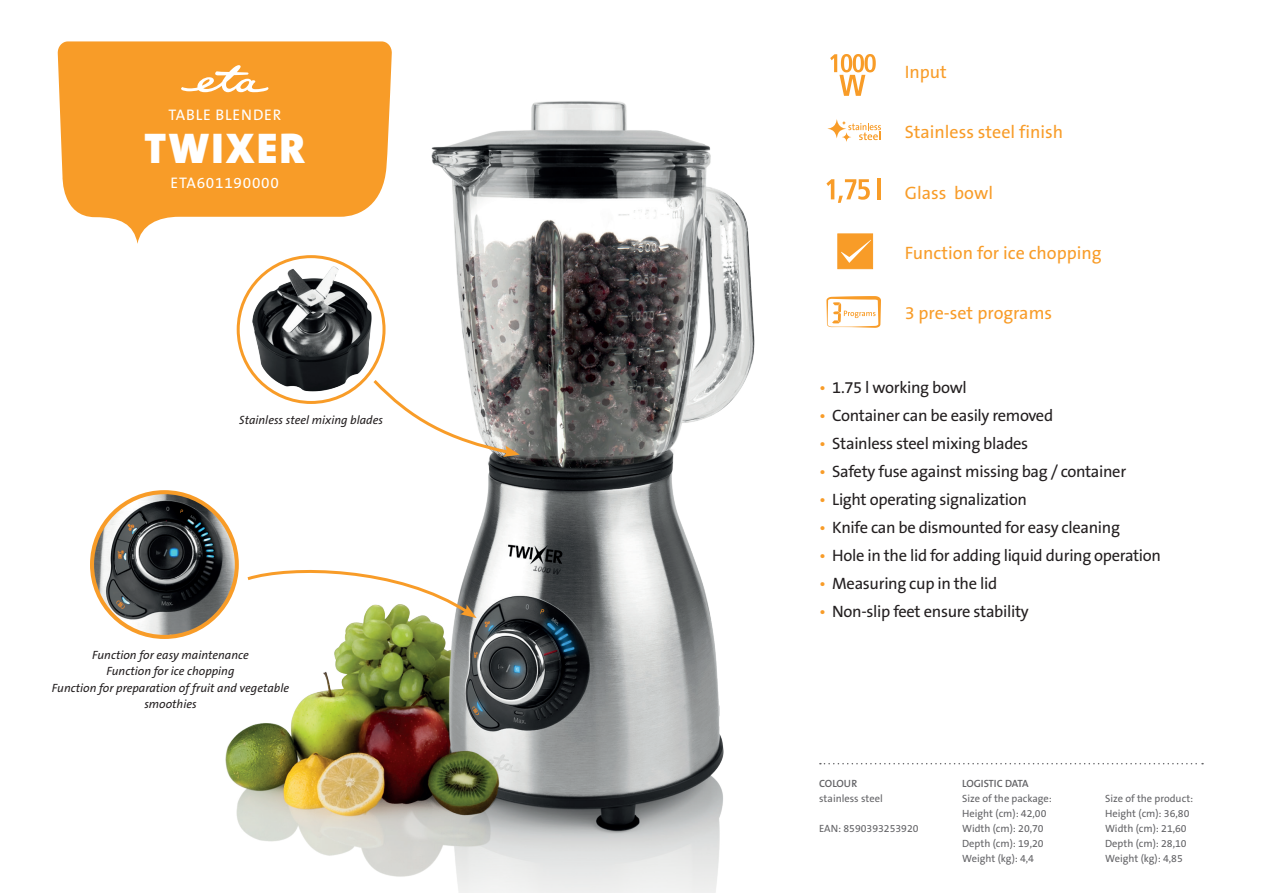
<style>
.page{position:relative;width:1263px;height:893px;background:#fff}
.page>*{position:absolute;margin:0;border:0;box-sizing:border-box;transform-origin:0 0}
.t1{font:900 43.2px "The Sans CE B9";letter-spacing:.05em;color:#fff}
.t2{font:18px "The Sans CE B5 Plain";color:#f89c28}
.t3{font:16.5px "The Sans CE B5 Plain";letter-spacing:-.02em;color:#231f20}
.t4{font:15.45px "The Sans CE B5 Plain";letter-spacing:.05em;color:#fff}
.t5{font:italic 12px/16.5px "The Sans CE B5";color:#231f20;text-align:center}
.t6{font:10.5px/15px "The Sans CE B5 Plain";color:#636366}
.t7{font:600 10.5px "The Sans CE B6";letter-spacing:-.01em;color:#636366}
.s1{color:#f89c28}
</style>
<div class="page">
<img style="left:214px;top:101px;width:541px;height:792px">
<svg style="left:58px;top:41px;width:334px;height:203px;fill:#f89c28"></svg>
<img style="left:241px;top:257px;width:143px;height:145px">
<div style="left:237px;top:255px;width:148px;height:149px;border:3px solid #f89c28;border-radius:50%"></div>
<svg style="left:820px;top:763px;width:383px;height:1px"></svg>
<svg style="left:181px;top:65px;width:87px;height:27px"></svg>
<img style="left:92px;top:492px;width:145px;height:145px;border-radius:72px">
<div style="left:90px;top:490px;width:149px;height:149px;border:4px solid #f89c28;border-radius:50%"></div>
<svg style="left:830px;top:54px;width:46px;height:42px"></svg>
<svg style="left:827px;top:119px;width:54px;height:23px"></svg>
<svg style="left:826px;top:179px;width:44px;height:24px"></svg>
<hr style="left:877px;top:178px;width:4px;height:21px;background:#f89c28">
<div style="left:837px;top:233px;width:36px;height:36px;background:#f89c28;border:1px solid #f89c28"></div>
<svg style="left:841px;top:240px;width:30px;height:23px"></svg>
<svg style="left:826px;top:296px;width:55px;height:32px"></svg>
<svg style="left:244px;top:566px;width:233px;height:52px"></svg>
<svg style="left:370px;top:377px;width:150px;height:80px"></svg>
<p class="t4" style="left:168px;top:106px;width:114px">TABLE BLENDER</p>
<h1 class="t1" style="left:145px;top:122px;width:162px">TWIXER</h1>
<p class="t4" style="left:171px;top:174px;width:110px">ETA601190000</p>
<p class="t5" style="left:239px;top:412px;width:145px">Stainless steel mixing blades</p>
<p class="t5" style="left:52px;top:647px;width:239px">Function for easy maintenance<br>Function for ice chopping<br>Function for preparation of fruit and vegetable smoothies</p>
<p class="t2" style="left:905px;top:62px;width:44px">Input</p>
<p class="t2" style="left:905px;top:122px;width:160px">Stainless steel finish</p>
<p class="t2" style="left:905px;top:183px;width:90px">Glass bowl</p>
<p class="t2" style="left:905px;top:243px;width:198px">Function for ice chopping</p>
<p class="t2" style="left:905px;top:303px;width:149px">3 pre-set programs</p>
<p class="t3" style="left:819px;top:379px;width:149px"><span class="s1">•</span> 1.75 l working bowl</p>
<p class="t3" style="left:819px;top:407px;width:235px"><span class="s1">•</span> Container can be easily removed</p>
<p class="t3" style="left:819px;top:435px;width:211px"><span class="s1">•</span> Stainless steel mixing blades</p>
<p class="t3" style="left:819px;top:463px;width:309px"><span class="s1">•</span> Safety fuse against missing bag / container</p>
<p class="t3" style="left:819px;top:491px;width:209px"><span class="s1">•</span> Light operating signalization</p>
<p class="t3" style="left:819px;top:519px;width:302px"><span class="s1">•</span> Knife can be dismounted for easy cleaning</p>
<p class="t3" style="left:819px;top:547px;width:343px"><span class="s1">•</span> Hole in the lid for adding liquid during operation</p>
<p class="t3" style="left:819px;top:575px;width:180px"><span class="s1">•</span> Measuring cup in the lid</p>
<p class="t3" style="left:819px;top:603px;width:211px"><span class="s1">•</span> Non-slip feet ensure stability</p>
<p class="t7" style="left:819px;top:778px;width:40px">COLOUR</p>
<p class="t6" style="left:819px;top:792px;width:65px">stainless steel</p>
<p class="t6" style="left:819px;top:822px;width:101px">EAN: 8590393253920</p>
<p class="t7" style="left:962px;top:778px;width:68px">LOGISTIC DATA</p>
<p class="t6" style="left:962px;top:792px;width:91px">Size of the package:<br>Height (cm): 42,00<br>Width (cm): 20,70<br>Depth (cm): 19,20<br>Weight (kg): 4,4</p>
<p class="t6" style="left:1105px;top:792px;width:90px">Size of the product:<br>Height (cm): 36,80<br>Width (cm): 21,60<br>Depth (cm): 28,10<br>Weight (kg): 4,85</p>
</div>
